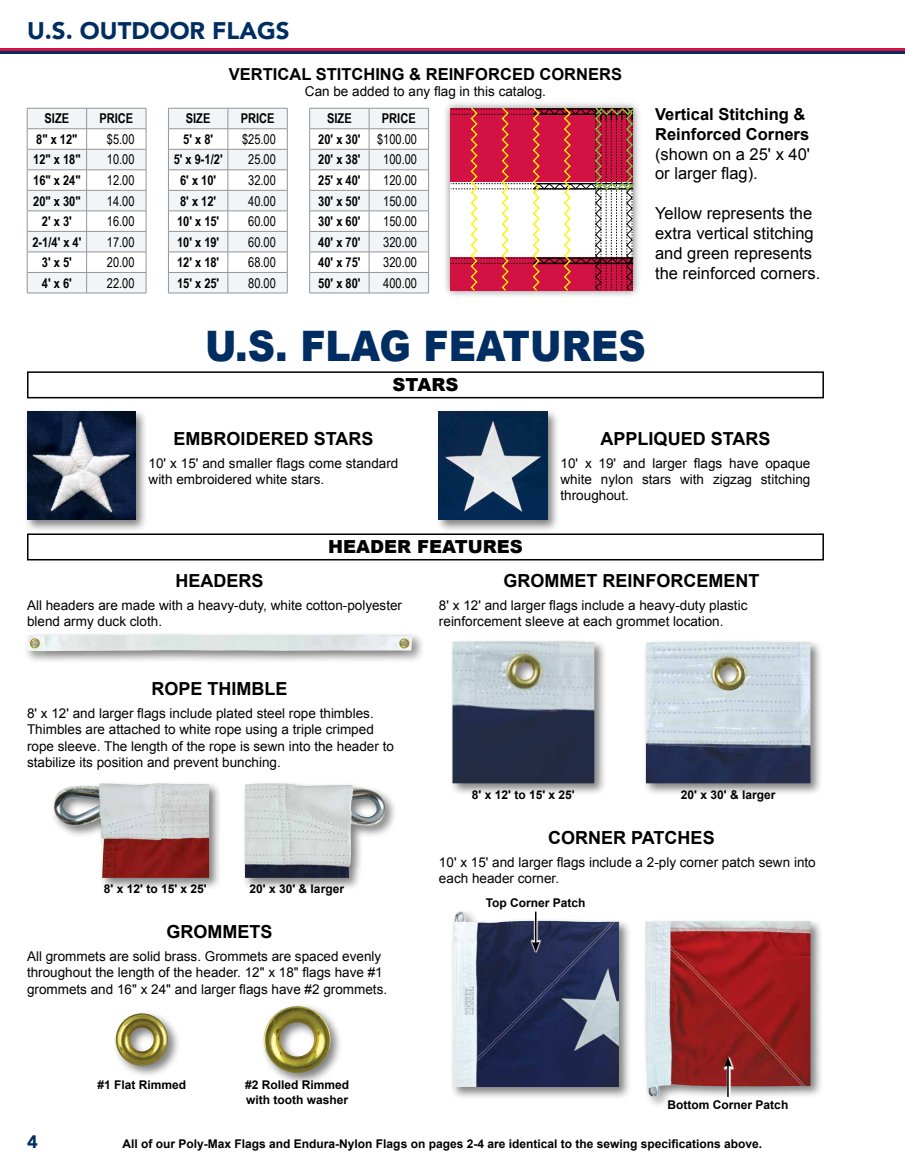
<style>
.page{position:relative;width:905px;height:1175px;background:#fff}
.page>*{position:absolute;margin:0;border:0;box-sizing:border-box;transform-origin:0 0}
.t1{font:900 42px "Arial";color:#002d62;scale:.9 1}
.t2{font:900 24px "Avenir";color:#002d62}
.t3{font:700 18px "Arial";color:#000}
.t4{font:900 18px "Arial";color:#000}
.t5{font:900 18px "Avenir";color:#002d62}
.t6{font:16.5px/19.8px "Arial";color:#000}
.t7{font:700 16.5px/19.8px "Arial";color:#000}
.t8{font:13.5px/16.2px "Arial";color:#000}
.t9{font:700 13.5px/20.5px "Arial Narrow";color:#000;text-align:justify}
.t10{font:13.5px "Arial Narrow";color:#000}
.t11{font:700 12px/14.4px "Arial";color:#000}
.s1{font-weight:400}
</style>
<div class="page">
<hr style="left:0;top:51px;width:904px;height:3px;background:#002d62">
<hr style="left:0;top:49px;width:904px;height:2px;background:#d11242">
<div style="left:435px;top:408px;width:125px;height:125px;background:#000;opacity:.5"></div>
<img style="left:439px;top:412px;width:108px;height:108px">
<div style="left:24px;top:408px;width:124px;height:125px;background:#000;opacity:.5"></div>
<img style="left:27px;top:412px;width:108px;height:108px">
<hr style="left:27px;top:293px;width:60px;height:1px;background:#939598">
<hr style="left:87px;top:293px;width:59px;height:1px;background:#939598">
<svg style="left:27px;top:108px;width:120px;height:185px"></svg>
<svg style="left:168px;top:108px;width:120px;height:185px"></svg>
<hr style="left:168px;top:293px;width:60px;height:1px;background:#939598">
<hr style="left:228px;top:293px;width:59px;height:1px;background:#939598">
<svg style="left:309px;top:108px;width:120px;height:185px"></svg>
<hr style="left:309px;top:293px;width:60px;height:1px;background:#939598">
<hr style="left:369px;top:293px;width:60px;height:1px;background:#939598">
<div style="left:442px;top:100px;width:199px;height:198px;background:#000;opacity:.5"></div>
<svg style="left:451px;top:108px;width:182px;height:183px"></svg>
<div style="left:51px;top:780px;width:171px;height:111px;background:#000;opacity:.5"></div>
<img style="left:54px;top:783px;width:155px;height:95px">
<div style="left:241px;top:780px;width:156px;height:111px;background:#000;opacity:.5"></div>
<img style="left:245px;top:783px;width:140px;height:95px">
<div style="left:449px;top:638px;width:158px;height:158px;background:#000;opacity:.5"></div>
<img style="left:452px;top:641px;width:142px;height:142px">
<div style="left:642px;top:638px;width:181px;height:158px;background:#000;opacity:.5"></div>
<img style="left:646px;top:641px;width:164px;height:142px">
<div style="left:24px;top:631px;width:401px;height:33px;background:#000;opacity:.5"></div>
<img style="left:27px;top:634px;width:385px;height:17px">
<div style="left:27px;top:533px;width:797px;height:27px;border:2px solid #000"></div>
<div style="left:27px;top:371px;width:797px;height:27px;border:2px solid #000"></div>
<div style="left:642px;top:917px;width:181px;height:192px;background:#000;opacity:.5"></div>
<img style="left:645px;top:921px;width:165px;height:175px">
<div style="left:449px;top:908px;width:182px;height:191px;background:#000;opacity:.5"></div>
<img style="left:452px;top:911px;width:167px;height:176px">
<div style="left:261px;top:1003px;width:82px;height:82px;background:#000;opacity:.5"></div>
<img style="left:264px;top:1006px;width:66px;height:66px">
<div style="left:113px;top:1010px;width:68px;height:68px;background:#000;opacity:.5"></div>
<img style="left:116px;top:1013px;width:52px;height:52px">
<svg style="left:515px;top:909px;width:40px;height:44px"></svg>
<svg style="left:708px;top:1054px;width:40px;height:45px;background:#a05757"></svg>
<h2 class="t2" style="left:27px;top:10px;width:264px">U.S. OUTDOOR FLAGS</h2>
<p class="t9" style="left:45px;top:108px;width:26px">SIZE</p>
<p class="t9" style="left:99px;top:108px;width:35px">PRICE</p>
<p class="t9" style="left:36px;top:128px;width:43px">8" x 12"</p>
<p class="t10" style="left:107px;top:129px;width:29px">$5.00</p>
<p class="t9" style="left:33px;top:149px;width:49px">12" x 18"</p>
<p class="t10" style="left:107px;top:150px;width:29px">10.00</p>
<p class="t9" style="left:33px;top:169px;width:49px">16" x 24"</p>
<p class="t10" style="left:107px;top:170px;width:29px">12.00</p>
<p class="t9" style="left:33px;top:190px;width:49px">20" x 30"</p>
<p class="t10" style="left:107px;top:191px;width:29px">14.00</p>
<p class="t9" style="left:42px;top:210px;width:31px">2' x 3'</p>
<p class="t10" style="left:107px;top:211px;width:29px">16.00</p>
<p class="t9" style="left:32px;top:231px;width:50px">2-1/4' x 4'</p>
<p class="t10" style="left:107px;top:232px;width:29px">17.00</p>
<p class="t9" style="left:42px;top:251px;width:31px">3' x 5'</p>
<p class="t10" style="left:107px;top:252px;width:29px">20.00</p>
<p class="t9" style="left:42px;top:272px;width:31px">4' x 6'</p>
<p class="t10" style="left:107px;top:273px;width:29px">22.00</p>
<p class="t7" style="left:229px;top:64px;width:394px">VERTICAL STITCHING &amp; REINFORCED CORNERS</p>
<p class="t8" style="left:305px;top:83px;width:242px">Can be added to any flag in this catalog.</p>
<p class="t9" style="left:327px;top:108px;width:26px">SIZE</p>
<p class="t9" style="left:186px;top:108px;width:26px">SIZE</p>
<p class="t9" style="left:241px;top:108px;width:35px">PRICE</p>
<p class="t9" style="left:183px;top:128px;width:31px">5' x 8'</p>
<p class="t10" style="left:242px;top:129px;width:35px">$25.00</p>
<p class="t9" style="left:174px;top:149px;width:50px">5' x 9-1/2'</p>
<p class="t10" style="left:248px;top:150px;width:29px">25.00</p>
<p class="t9" style="left:180px;top:169px;width:38px">6' x 10'</p>
<p class="t10" style="left:248px;top:170px;width:29px">32.00</p>
<p class="t9" style="left:180px;top:190px;width:38px">8' x 12'</p>
<p class="t10" style="left:248px;top:191px;width:29px">40.00</p>
<p class="t9" style="left:177px;top:210px;width:44px">10' x 15'</p>
<p class="t10" style="left:248px;top:211px;width:29px">60.00</p>
<p class="t9" style="left:177px;top:231px;width:44px">10' x 19'</p>
<p class="t10" style="left:248px;top:232px;width:29px">60.00</p>
<p class="t9" style="left:177px;top:251px;width:44px">12' x 18'</p>
<p class="t10" style="left:248px;top:252px;width:29px">68.00</p>
<p class="t9" style="left:177px;top:272px;width:44px">15' x 25'</p>
<p class="t10" style="left:248px;top:273px;width:29px">80.00</p>
<p class="t9" style="left:318px;top:108px;width:100px;text-indent:64px">PRICE 20' x 30' <span class="s1">$100.00<br></span>20' x 38'</p>
<p class="t10" style="left:383px;top:150px;width:35px">100.00</p>
<p class="t9" style="left:318px;top:169px;width:44px">25' x 40'</p>
<p class="t10" style="left:383px;top:170px;width:35px">120.00</p>
<p class="t9" style="left:318px;top:190px;width:44px">30' x 50'</p>
<p class="t10" style="left:383px;top:191px;width:35px">150.00</p>
<p class="t9" style="left:318px;top:210px;width:44px">30' x 60'</p>
<p class="t10" style="left:383px;top:211px;width:35px">150.00</p>
<p class="t9" style="left:318px;top:231px;width:44px">40' x 70'</p>
<p class="t10" style="left:383px;top:232px;width:35px">320.00</p>
<p class="t9" style="left:318px;top:251px;width:44px">40' x 75'</p>
<p class="t10" style="left:383px;top:252px;width:35px">320.00</p>
<p class="t9" style="left:318px;top:272px;width:44px">50' x 80'</p>
<p class="t10" style="left:383px;top:273px;width:35px">400.00</p>
<p class="t7" style="left:655px;top:105px;width:156px">Vertical Stitching &amp;<br>Reinforced Corners</p>
<p class="t6" style="left:655px;top:144px;width:156px">(shown on a 25' x 40' or larger flag).</p>
<p class="t6" style="left:655px;top:203px;width:167px">Yellow represents the extra vertical stitching and green represents the reinforced corners.</p>
<h1 class="t1" style="left:205px;top:315px;width:491px">U.S. FLAG FEATURES</h1>
<h3 class="t4" style="left:392px;top:372px;width:67px">STARS</h3>
<h3 class="t3" style="left:174px;top:426px;width:201px">EMBROIDERED STARS</h3>
<p class="t8" style="left:148px;top:455px;width:251px">10' x 15' and smaller flags come standard with embroidered white stars.</p>
<h3 class="t4" style="left:328px;top:534px;width:196px">HEADER FEATURES</h3>
<h3 class="t3" style="left:600px;top:426px;width:171px">APPLIQUED STARS</h3>
<p class="t8" style="left:560px;top:455px;width:251px;text-align:justify">10' x 19' and larger flags have opaque white nylon stars with zigzag stitching throughout.</p>
<h3 class="t3" style="left:175px;top:569px;width:90px">HEADERS</h3>
<p class="t8" style="left:27px;top:597px;width:376px">All headers are made with a heavy-duty, white cotton-polyester blend army duck cloth.</p>
<h3 class="t3" style="left:151px;top:677px;width:138px">ROPE THIMBLE</h3>
<p class="t8" style="left:27px;top:705px;width:368px">8' x 12' and larger flags include plated steel rope thimbles.<br>Thimbles are attached to white rope using a triple crimped rope sleeve. The length of the rope is sewn into the header to stabilize its position and prevent bunching.</p>
<p class="t11" style="left:104px;top:882px;width:104px">8' x 12' to 15' x 25'</p>
<p class="t11" style="left:249px;top:882px;width:96px">20' x 30' &amp; larger</p>
<h3 class="t3" style="left:166px;top:920px;width:108px">GROMMETS</h3>
<p class="t8" style="left:27px;top:948px;width:361px">All grommets are solid brass. Grommets are spaced evenly throughout the length of the header. 12" x 18" flags have #1 grommets and 16" x 24" and larger flags have #2 grommets.</p>
<p class="t11" style="left:97px;top:1078px;width:90px">#1 Flat Rimmed</p>
<p class="t11" style="left:245px;top:1078px;width:106px">#2 Rolled Rimmed with tooth washer</p>
<h3 class="t3" style="left:503px;top:569px;width:257px">GROMMET REINFORCEMENT</h3>
<p class="t8" style="left:439px;top:597px;width:310px">8' x 12' and larger flags include a heavy-duty plastic reinforcement sleeve at each grommet location.</p>
<p class="t11" style="left:472px;top:787px;width:104px">8' x 12' to 15' x 25'</p>
<p class="t11" style="left:681px;top:787px;width:96px">20' x 30' &amp; larger</p>
<h3 class="t3" style="left:548px;top:825px;width:168px">CORNER PATCHES</h3>
<p class="t8" style="left:439px;top:854px;width:378px">10' x 15' and larger flags include a 2-ply corner patch sewn into each header corner.</p>
<p class="t11" style="left:486px;top:895px;width:101px">Top Corner Patch</p>
<p class="t11" style="left:667px;top:1098px;width:122px">Bottom Corner Patch</p>
<h3 class="t5" style="left:27px;top:1126px;width:12px">4</h3>
<p class="t11" style="left:122px;top:1136px;width:641px">All of our Poly-Max Flags and Endura-Nylon Flags on pages 2-4 are identical to the sewing specifications above.</p>
</div>
